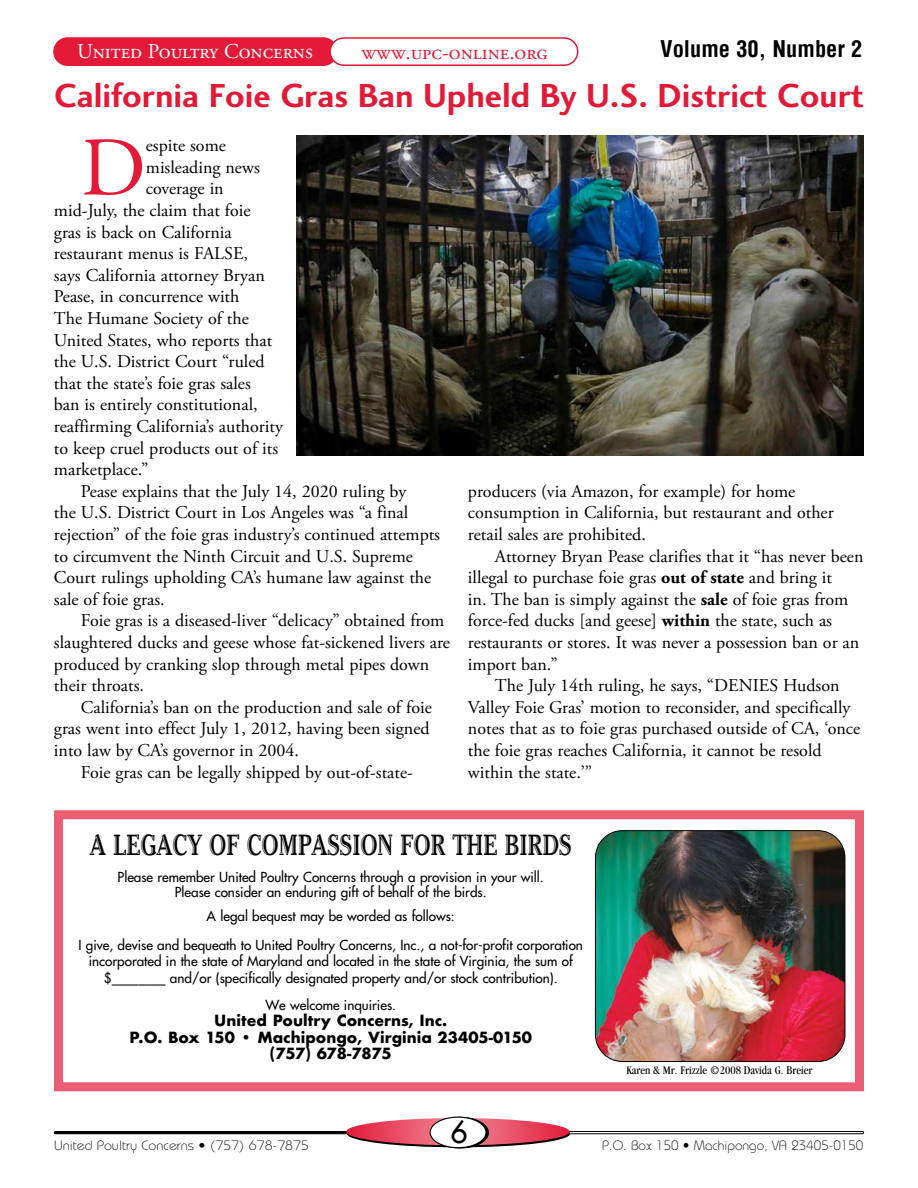
<style>
.page{position:relative;width:918px;height:1188px;background:#fff}
.page>*{position:absolute;margin:0;border:0;box-sizing:border-box;transform-origin:0 0}
.t1{font:83.1px "Adobe Garamond Pro";color:#e31937}
.t2{font:34.5px "Charlotte Sans Bold Plain";color:#e31937}
.t3{font:700 30px "Cheltenham Handtooled";color:#000;scale:.75 1}
.t4{font:30px "Futura";color:#000}
.t5{font:700 condensed 22.5px "Helvetica";color:#000}
.t6{font:21px "Adobe Garamond Pro";color:#fff}
.t7{font:21px "Adobe Garamond Pro";color:#e31937}
.t8{font:18px/21.6px "Adobe Garamond Pro";color:#000}
.t9{font:700 15px/16.5px "Futura";color:#000;text-align:center}
.t10{font:13.5px/15px "Futura";color:#000;text-align:center}
.t11{font:300 13.5px "Bauhaus";color:#000;scale:1.05 1}
.t12{font:300 13.5px "Bauhaus";color:#000}
.t13{font:condensed 12px "Garamond";color:#000}
.s1{font-weight:700}
</style>
<div class="page">
<div style="left:54px;top:1131px;width:414px;height:3px;border:1px solid #000"></div>
<div style="left:450px;top:1131px;width:414px;height:3px;border:1px solid #000"></div>
<svg style="left:347px;top:1120px;width:223px;height:27px"></svg>
<svg style="left:346px;top:1118px;width:224px;height:27px;background:#e64e64"></svg>
<div style="left:433px;top:1117px;width:55px;height:31px;background:#000;border-radius:50%"></div>
<div style="left:432px;top:1117px;width:57px;height:32px;border:1px solid #000;border-radius:50%"></div>
<div style="left:430px;top:1117px;width:56px;height:31px;background:#fff;border-radius:50%"></div>
<div style="left:430px;top:1117px;width:57px;height:31px;border:1px solid #000;border-radius:50%"></div>
<div style="left:53px;top:37px;width:285px;height:29px;background:#e31937;border-radius:14px"></div>
<div style="left:330px;top:38px;width:248px;height:27px;background:#fff;border-radius:14px"></div>
<div style="left:329px;top:37px;width:249px;height:29px;border:2px solid #e31937;border-radius:14px"></div>
<img style="left:296px;top:136px;width:568px;height:319px">
<div style="left:54px;top:810px;width:810px;height:281px;border:9px solid #eb5e73"></div>
<img style="left:595px;top:831px;width:250px;height:231px">
<div style="left:595px;top:830px;width:250px;height:232px;border:1px solid #000;border-radius:27px"></div>
<p class="t6" style="left:77px;top:39px;width:237px">United Poultry Concerns</p>
<p class="t7" style="left:361px;top:40px;width:188px">www.upc-online.org</p>
<p class="t5" style="left:660px;top:34px;width:204px">Volume 30, Number 2</p>
<h2 class="t2" style="left:54px;top:75px;width:811px">California Foie Gras Ban Upheld By U.S. District Court</h2>
<h1 class="t1" style="left:81px;top:118px;width:66px">D</h1>
<p class="t8" style="left:146px;top:135px;width:82px">espite some</p>
<p class="t8" style="left:146px;top:157px;width:116px">misleading news</p>
<p class="t8" style="left:146px;top:179px;width:79px">coverage in</p>
<p class="t8" style="left:54px;top:200px;width:198px">mid-July, the claim that foie</p>
<p class="t8" style="left:54px;top:222px;width:179px">gras is back on California</p>
<p class="t8" style="left:54px;top:243px;width:196px">restaurant menus is FALSE,</p>
<p class="t8" style="left:54px;top:265px;width:212px">says California attorney Bryan</p>
<p class="t8" style="left:54px;top:287px;width:187px">Pease, in concurrence with</p>
<p class="t8" style="left:54px;top:308px;width:196px">The Humane Society of the</p>
<p class="t8" style="left:54px;top:330px;width:220px">United States, who reports that</p>
<p class="t8" style="left:54px;top:351px;width:212px">the U.S. District Court “ruled</p>
<p class="t8" style="left:54px;top:373px;width:198px">that the state’s foie gras sales</p>
<p class="t8" style="left:54px;top:395px;width:205px">ban is entirely constitutional,</p>
<p class="t8" style="left:54px;top:416px;width:230px">reaffirming California’s authority</p>
<p class="t8" style="left:54px;top:438px;width:226px">to keep cruel products out of its</p>
<p class="t8" style="left:54px;top:459px;width:96px">marketplace.”</p>
<p class="t8" style="left:81px;top:481px;width:327px">Pease explains that the July 14, 2020 ruling by</p>
<p class="t8" style="left:54px;top:503px;width:356px">the U.S. District Court in Los Angeles was “a final</p>
<p class="t8" style="left:54px;top:524px;width:388px">rejection” of the foie gras industry’s continued attempts</p>
<p class="t8" style="left:54px;top:546px;width:361px">to circumvent the Ninth Circuit and U.S. Supreme</p>
<p class="t8" style="left:54px;top:567px;width:379px">Court rulings upholding CA’s humane law against the</p>
<p class="t8" style="left:54px;top:589px;width:112px">sale of foie gras.</p>
<p class="t8" style="left:81px;top:611px;width:365px">Foie gras is a diseased-liver “delicacy” obtained from</p>
<p class="t8" style="left:54px;top:632px;width:398px">slaughtered ducks and geese whose fat-sickened livers are</p>
<p class="t8" style="left:54px;top:654px;width:377px">produced by cranking slop through metal pipes down</p>
<p class="t8" style="left:54px;top:675px;width:91px">their throats.</p>
<p class="t8" style="left:81px;top:697px;width:352px">California’s ban on the production and sale of foie</p>
<p class="t8" style="left:54px;top:719px;width:377px">gras went into effect July 1, 2012, having been signed</p>
<p class="t8" style="left:54px;top:740px;width:247px">into law by CA’s governor in 2004.</p>
<p class="t8" style="left:81px;top:762px;width:334px">Foie gras can be legally shipped by out-of-state-</p>
<p class="t8" style="left:468px;top:481px;width:367px">producers (via Amazon, for example) for home consumption in California, but restaurant and other retail sales are prohibited.</p>
<p class="t8" style="left:468px;top:546px;width:397px;text-indent:27px">Attorney Bryan Pease clarifies that it “has never been illegal to purchase foie gras <span class="s1">out of state</span> and bring it<br>in. The ban is simply against the <span class="s1">sale</span> of foie gras from force-fed ducks [and geese] <span class="s1">within</span> the state, such as restaurants or stores. It was never a possession ban or an import ban.”</p>
<p class="t8" style="left:468px;top:675px;width:394px;text-indent:27px">The July 14th ruling, he says, “DENIES Hudson Valley Foie Gras’ motion to reconsider, and specifically notes that as to foie gras purchased outside of CA, ‘once the foie gras reaches California, it cannot be resold within the state.’”</p>
<h3 class="t3" style="left:90px;top:827px;width:644px">A LEGACY OF COMPASSION FOR THE BIRDS</h3>
<p class="t10" style="left:118px;top:870px;width:428px">Please remember United Poultry Concerns through a provision in your will.<br>Please consider an enduring gift of behalf of the birds.</p>
<p class="t10" style="left:78px;top:902px;width:506px;line-height:28.5px">A legal bequest may be worded as follows:<br>I give, devise and bequeath to United Poultry Concerns, Inc., a not-for-profit corporation</p>
<p class="t10" style="left:89px;top:953px;width:485px;line-height:16.5px">incorporated in the state of Maryland and located in the state of Virginia, the sum of $________ and/or (specifically designated property and/or stock contribution).</p>
<p class="t10" style="left:265px;top:997px;width:132px">We welcome inquiries.</p>
<p class="t9" style="left:129px;top:1012px;width:404px">United Poultry Concerns, Inc.<br>P.O. Box 150 • Machipongo, Virginia 23405-0150 (757) 678-7875</p>
<p class="t11" style="left:54px;top:1137px;width:244px">United Poultry Concerns • (757) 678-7875</p>
<h3 class="t4" style="left:450px;top:1112px;width:19px">6</h3>
<p class="t13" style="left:626px;top:1064px;width:188px">Karen &amp; Mr. Frizzle ©2008 Davida G. Breier</p>
<p class="t12" style="left:602px;top:1137px;width:263px">P.O. Box 150 • Machipongo, VA 23405-0150</p>
</div>
